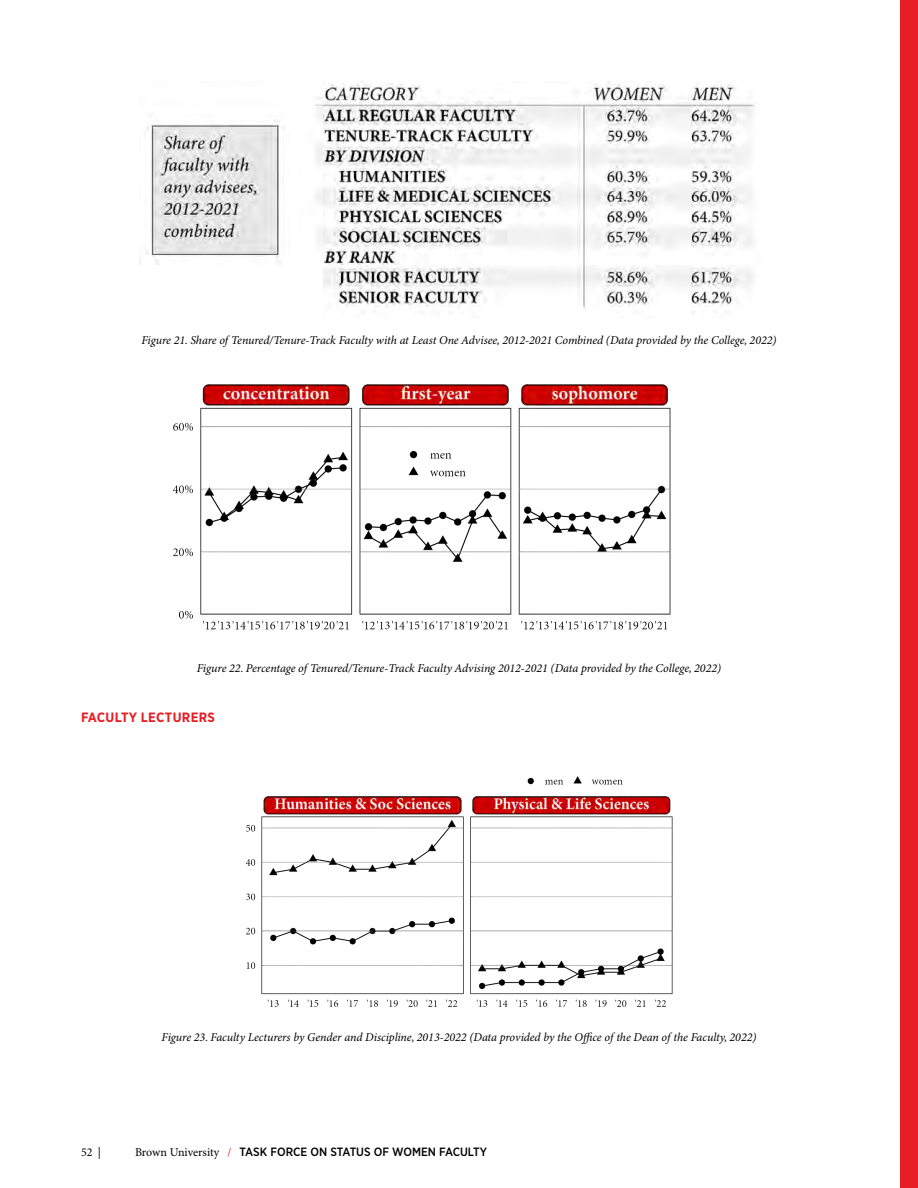
<style>
.page{position:relative;width:918px;height:1188px;background:#fff}
.page>*{position:absolute;margin:0;border:0;box-sizing:border-box;transform-origin:0 0}
.t1{font:700 13.5px "Gotham Narrow";letter-spacing:.025em;color:#e71e25}
.t2{font:italic 12px "Minion Pro";letter-spacing:-.005em;color:#000}
.t3{font:500 12px "Gotham Narrow";color:#000}
.t4{font:12px "Minion Pro";color:#000}
.s1{font-family:"Minion Pro";font-weight:400}
.s2{font-family:"Minion Pro";font-weight:400;color:#e71e25}
</style>
<div class="page">
<div style="left:900px;top:0;width:18px;height:1188px;background:#e71e25"></div>
<img style="left:139px;top:81px;width:615px;height:232px">
<img style="left:173px;top:384px;width:498px;height:246px">
<img style="left:245px;top:776px;width:428px;height:231px">
<div style="left:164px;top:767px;width:295px;height:27px;background:#fff"></div>
<p class="t2" style="left:141px;top:333px;width:637px">Figure 21. Share of Tenured/Tenure-Track Faculty with at Least One Advisee, 2012-2021 Combined (Data provided by the College, 2022)</p>
<p class="t2" style="left:197px;top:661px;width:526px">Figure 22. Percentage of Tenured/Tenure-Track Faculty Advising 2012-2021 (Data provided by the College, 2022)</p>
<p class="t1" style="left:81px;top:708px;width:136px">FACULTY LECTURERS</p>
<p class="t2" style="left:162px;top:1030px;width:596px">Figure 23. Faculty Lecturers by Gender and Discipline, 2013-2022 (Data provided by the Office of the Dean of the Faculty, 2022)</p>
<p class="t4" style="left:81px;top:1145px;width:22px">52 |</p>
<p class="t3" style="left:135px;top:1144px;width:354px"><span class="s1">Brown University</span> <span class="s2">/</span> TASK FORCE ON STATUS OF WOMEN FACULTY</p>
</div>
